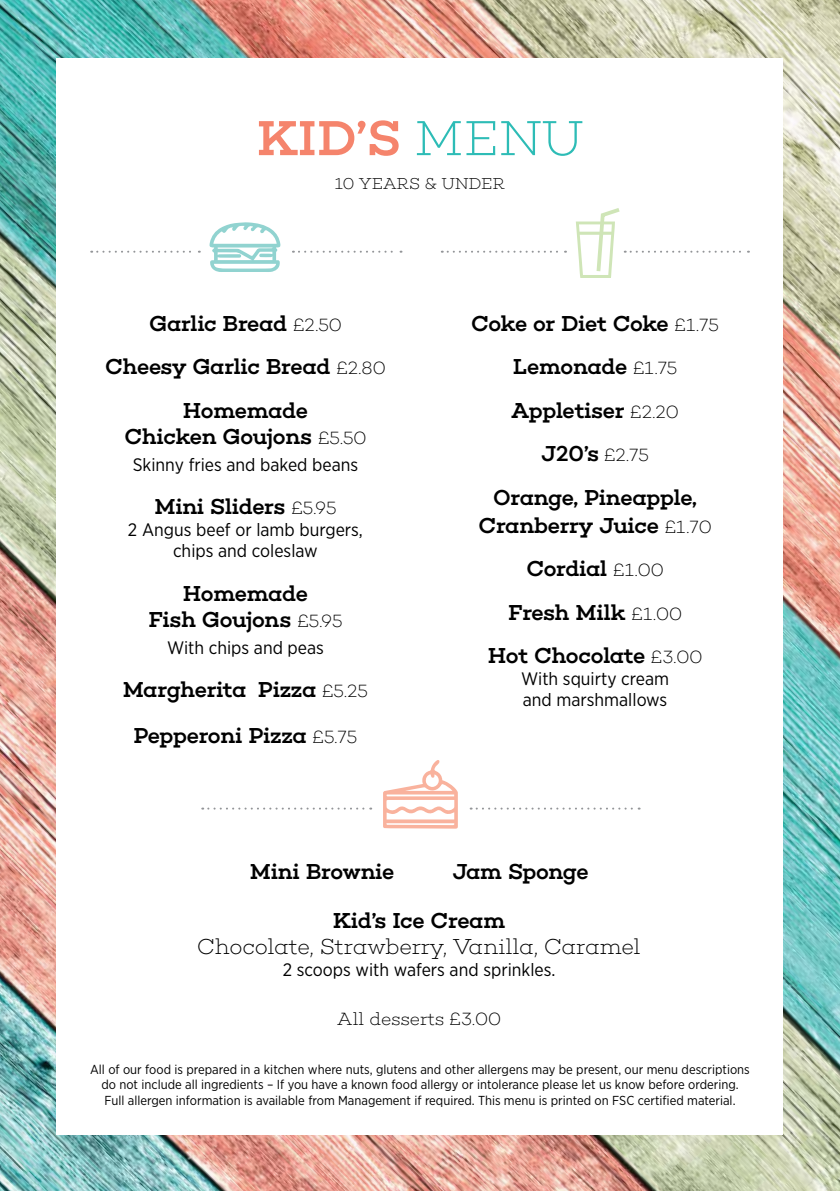
<style>
.page{position:relative;width:840px;height:1191px;background:#fff}
.page>*{position:absolute;margin:0;border:0;box-sizing:border-box;transform-origin:0 0}
.t1{font:50px "Choplin Medium DEMO";color:#f5846c}
.t2{font:22px/43.4px "Choplin Medium DEMO";letter-spacing:-.02em;color:#000;text-align:center}
.t3{font:22px "Choplin Extra Light DEMO";letter-spacing:-.02em;color:#000}
.t4{font:18px/21.6px "Gotham Narrow";color:#000;text-align:center}
.t5{font:18px "Choplin Extra Light DEMO";letter-spacing:-.015em;color:#000}
.t6{font:16px "Choplin Extra Light DEMO";color:#000}
.t7{font:13px/15.6px "Gotham Narrow";color:#000;text-align:center}
.s1{font-family:"Choplin Extra Light DEMO";color:#2dbcb6}
.s2{font-family:"Choplin Extra Light DEMO";font-size:18px}
</style>
<div class="page">
<img style="left:0;top:0;width:839px;height:1191px">
<div style="left:57px;top:58px;width:725px;height:1076px;background:#fff"></div>
<svg style="left:293px;top:251px;width:108px;height:2px"></svg>
<svg style="left:91px;top:251px;width:109px;height:2px"></svg>
<svg style="left:441px;top:251px;width:124px;height:2px"></svg>
<svg style="left:470px;top:807px;width:169px;height:2px"></svg>
<svg style="left:202px;top:807px;width:169px;height:2px"></svg>
<svg style="left:383px;top:760px;width:74px;height:68px"></svg>
<svg style="left:209px;top:222px;width:71px;height:50px"></svg>
<svg style="left:576px;top:208px;width:172px;height:70px"></svg>
<h1 class="t1" style="left:256px;top:111px;width:328px">KID’S <span class="s1">MENU</span></h1>
<p class="t6" style="left:334px;top:175px;width:171px">10 YEARS &amp; UNDER</p>
<p class="t2" style="left:105px;top:302px;width:282px">Garlic Bread <span class="s2">£2.50<br></span>Cheesy Garlic Bread <span class="s2">£2.80<br></span>Homemade</p>
<p class="t2" style="left:124px;top:415px;width:243px">Chicken Goujons <span class="s2">£5.50</span></p>
<p class="t4" style="left:133px;top:453px;width:227px">Skinny fries and baked beans</p>
<p class="t2" style="left:154px;top:485px;width:184px">Mini Sliders <span class="s2">£5.95</span></p>
<p class="t4" style="left:128px;top:518px;width:236px">2 Angus beef or lamb burgers, chips and coleslaw</p>
<p class="t2" style="left:148px;top:580px;width:195px;line-height:26.4px">Homemade<br>Fish Goujons <span class="s2">£5.95</span></p>
<p class="t4" style="left:167px;top:636px;width:158px">With chips and peas</p>
<p class="t2" style="left:123px;top:667px;width:247px;line-height:45.8px">Margherita Pizza <span class="s2">£5.25<br></span>Pepperoni Pizza <span class="s2">£5.75</span></p>
<p class="t2" style="left:471px;top:302px;width:249px">Coke or Diet Coke <span class="s2">£1.75<br></span>Lemonade <span class="s2">£1.75<br></span>Appletiser <span class="s2">£2.20<br></span>J20’s <span class="s2">£2.75<br></span>Orange, Pineapple,</p>
<p class="t2" style="left:478px;top:504px;width:235px">Cranberry Juice <span class="s2">£1.70<br></span>Cordial <span class="s2">£1.00<br></span>Fresh Milk <span class="s2">£1.00<br></span>Hot Chocolate <span class="s2">£3.00</span></p>
<p class="t4" style="left:521px;top:667px;width:149px;text-align:left">With squirty cream and marshmallows</p>
<p class="t2" style="left:249px;top:850px;width:146px">Mini Brownie</p>
<p class="t2" style="left:452px;top:850px;width:138px">Jam Sponge</p>
<p class="t2" style="left:333px;top:899px;width:174px">Kid’s Ice Cream</p>
<p class="t3" style="left:197px;top:935px;width:445px">Chocolate, Strawberry, Vanilla, Caramel</p>
<p class="t4" style="left:282px;top:958px;width:274px">2 scoops with wafers and sprinkles.</p>
<p class="t5" style="left:337px;top:1009px;width:165px">All desserts £3.00</p>
<p class="t7" style="left:90px;top:1061px;width:660px">All of our food is prepared in a kitchen where nuts, glutens and other allergens may be present, our menu descriptions do not include all ingredients – If you have a known food allergy or intolerance please let us know before ordering.<br>Full allergen information is available from Management if required. This menu is printed on FSC certified material.</p>
</div>
